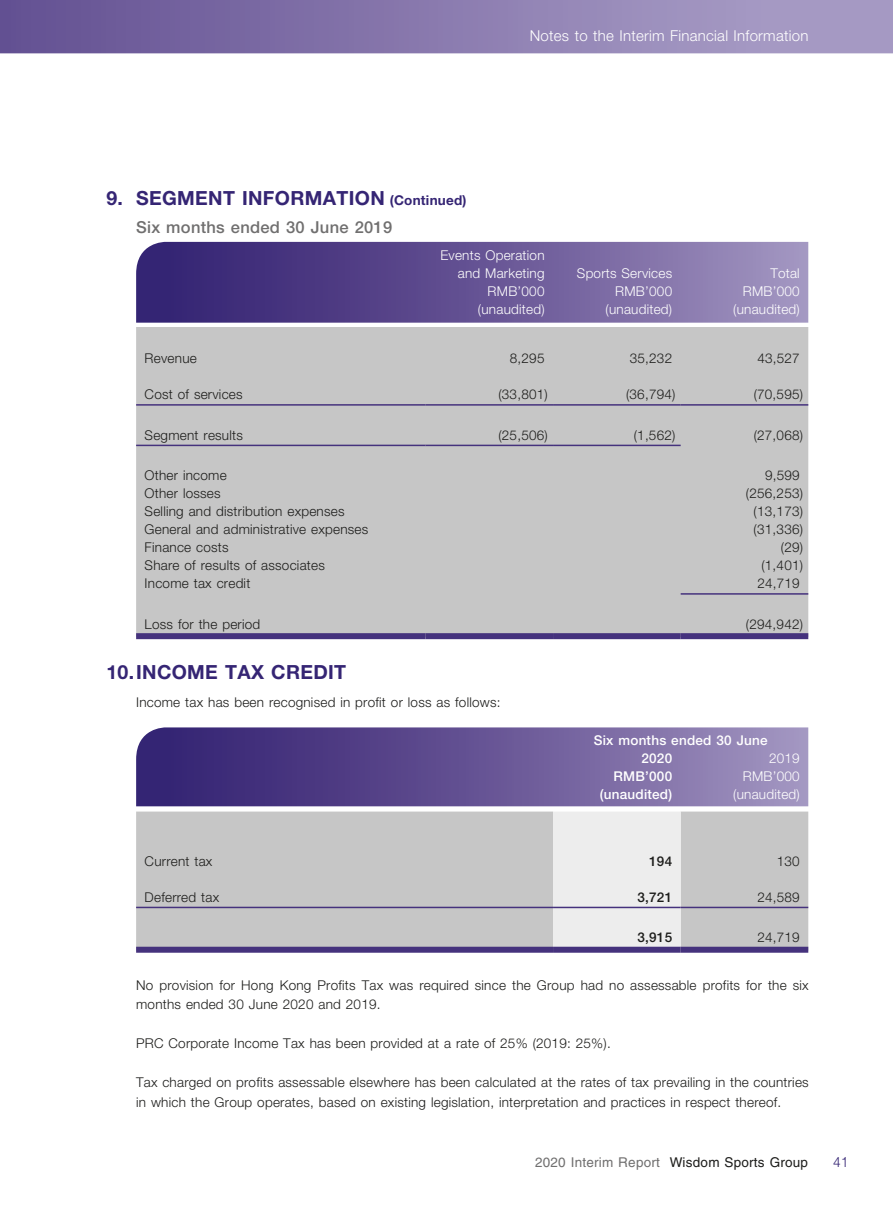
<style>
.page{position:relative;width:893px;height:1212px;background:#fff}
.page>*{position:absolute;margin:0;border:0;box-sizing:border-box;transform-origin:0 0}
.t1{font:700 19.5px "Helvetica Neue LT Std";letter-spacing:.015em;color:#352574}
.t2{font:500 16.5px "Helvetica Neue LT Std";letter-spacing:.015em;color:#706f6f}
.t3{font:300 15px "Helvetica Neue LT Std";letter-spacing:.015em;color:#fff}
.t4{font:300 14.25px "Helvetica LT Std";color:#352574;scale:.95 1}
.t5{font:300 13.5px/19.5px "Helvetica Neue LT Std";letter-spacing:.015em;color:#1d1d1b}
.t6{font:300 13.5px/18px "Helvetica Neue LT Std";letter-spacing:.015em;color:#fff;text-align:right}
.t7{font:500 13.5px/18px "Helvetica Neue LT Std";letter-spacing:.015em;color:#fff}
.t8{font:13.5px "Helvetica LT Std";letter-spacing:.015em;color:#706f6f}
.t9{font:500 13.5px "Helvetica Neue LT Std";letter-spacing:.015em;color:#1d1d1b}
.s1{font-size:13.5px}
.s2{color:#1d1d1b}
</style>
<div class="page">
<svg style="left:0;top:0;width:892px;height:53px;background:#897aae"></svg>
<div style="left:136px;top:327px;width:672px;height:306px;background:#c6c6c6"></div>
<svg style="left:136px;top:242px;width:672px;height:81px;background:#675796"></svg>
<hr style="left:136px;top:404px;width:289px;height:2px;background:#45327d">
<hr style="left:425px;top:404px;width:128px;height:2px;background:#45327d">
<hr style="left:553px;top:404px;width:127px;height:2px;background:#45327d">
<hr style="left:680px;top:404px;width:128px;height:2px;background:#45327d">
<hr style="left:136px;top:445px;width:289px;height:1px;background:#45327d">
<hr style="left:425px;top:445px;width:128px;height:1px;background:#45327d">
<hr style="left:553px;top:445px;width:127px;height:1px;background:#45327d">
<hr style="left:680px;top:593px;width:128px;height:2px;background:#45327d">
<div style="left:136px;top:633px;width:289px;height:6px;background:#45327d"></div>
<div style="left:425px;top:633px;width:128px;height:6px;background:#45327d"></div>
<div style="left:553px;top:633px;width:127px;height:6px;background:#45327d"></div>
<div style="left:680px;top:633px;width:128px;height:6px;background:#45327d"></div>
<div style="left:136px;top:812px;width:672px;height:135px;background:#c6c6c6"></div>
<div style="left:553px;top:812px;width:127px;height:135px;background:#ededed"></div>
<svg style="left:136px;top:727px;width:672px;height:79px;background:#685796"></svg>
<hr style="left:136px;top:907px;width:417px;height:1px;background:#45327d">
<hr style="left:553px;top:907px;width:127px;height:1px;background:#45327d">
<hr style="left:680px;top:907px;width:128px;height:1px;background:#45327d">
<div style="left:136px;top:947px;width:417px;height:6px;background:#45327d"></div>
<div style="left:553px;top:947px;width:127px;height:6px;background:#45327d"></div>
<div style="left:680px;top:947px;width:128px;height:6px;background:#45327d"></div>
<p class="t3" style="left:530px;top:31px;width:280px">Notes to the Interim Financial Information</p>
<h1 class="t1" style="left:106px;top:192px;width:362px">9. SEGMENT INFORMATION <span class="s1">(Continued)</span></h1>
<p class="t2" style="left:136px;top:222px;width:257px">Six months ended 30 June 2019</p>
<p class="t6" style="left:440px;top:247px;width:106px">Events Operation and Marketing</p>
<p class="t6" style="left:577px;top:265px;width:97px">Sports Services</p>
<p class="t6" style="left:770px;top:265px;width:31px">Total</p>
<p class="t6" style="left:487px;top:283px;width:58px">RMB’000</p>
<p class="t6" style="left:615px;top:283px;width:58px">RMB’000</p>
<p class="t6" style="left:742px;top:283px;width:58px">RMB’000</p>
<p class="t6" style="left:478px;top:301px;width:68px">(unaudited)</p>
<p class="t6" style="left:605px;top:301px;width:68px">(unaudited)</p>
<p class="t6" style="left:733px;top:301px;width:68px">(unaudited)</p>
<p class="t5" style="left:145px;top:350px;width:54px">Revenue</p>
<p class="t5" style="left:510px;top:350px;width:36px">8,295</p>
<p class="t5" style="left:629px;top:350px;width:44px">35,232</p>
<p class="t5" style="left:757px;top:350px;width:44px">43,527</p>
<p class="t5" style="left:145px;top:386px;width:99px">Cost of services</p>
<p class="t5" style="left:498px;top:386px;width:51px">(33,801)</p>
<p class="t5" style="left:626px;top:386px;width:51px">(36,794)</p>
<p class="t5" style="left:753px;top:386px;width:51px">(70,595)</p>
<p class="t5" style="left:145px;top:426px;width:100px">Segment results</p>
<p class="t5" style="left:498px;top:426px;width:51px">(25,506)</p>
<p class="t5" style="left:633px;top:426px;width:43px">(1,562)</p>
<p class="t5" style="left:753px;top:426px;width:51px">(27,068)</p>
<p class="t5" style="left:145px;top:467px;width:84px">Other income</p>
<p class="t5" style="left:765px;top:467px;width:36px">9,599</p>
<p class="t5" style="left:145px;top:485px;width:78px">Other losses</p>
<p class="t5" style="left:746px;top:485px;width:59px">(256,253)</p>
<p class="t5" style="left:145px;top:503px;width:201px">Selling and distribution expenses</p>
<p class="t5" style="left:753px;top:503px;width:51px">(13,173)</p>
<p class="t5" style="left:145px;top:521px;width:225px">General and administrative expenses</p>
<p class="t5" style="left:753px;top:521px;width:51px">(31,336)</p>
<p class="t5" style="left:145px;top:539px;width:86px">Finance costs</p>
<p class="t5" style="left:780px;top:539px;width:24px">(29)</p>
<p class="t5" style="left:145px;top:557px;width:182px">Share of results of associates</p>
<p class="t5" style="left:761px;top:557px;width:43px">(1,401)</p>
<p class="t5" style="left:145px;top:575px;width:107px">Income tax credit</p>
<p class="t5" style="left:757px;top:575px;width:44px">24,719</p>
<p class="t5" style="left:145px;top:615px;width:117px">Loss for the period</p>
<p class="t5" style="left:746px;top:615px;width:59px">(294,942)</p>
<h1 class="t1" style="left:106px;top:665px;width:241px">10. INCOME TAX CREDIT</h1>
<p class="t5" style="left:136px;top:694px;width:366px">Income tax has been recognised in profit or loss as follows:</p>
<p class="t7" style="left:641px;top:732px;width:128px;text-indent:-48px">Six months ended 30 June<br>2020</p>
<p class="t6" style="left:769px;top:750px;width:32px">2019</p>
<p class="t7" style="left:613px;top:768px;width:60px">RMB’000</p>
<p class="t6" style="left:742px;top:768px;width:58px">RMB’000</p>
<p class="t7" style="left:600px;top:786px;width:74px">(unaudited)</p>
<p class="t6" style="left:733px;top:786px;width:68px">(unaudited)</p>
<p class="t5" style="left:145px;top:852px;width:69px">Current tax</p>
<p class="t9" style="left:649px;top:856px;width:24px">194</p>
<p class="t5" style="left:776px;top:852px;width:24px">130</p>
<p class="t5" style="left:145px;top:888px;width:76px">Deferred tax</p>
<p class="t9" style="left:637px;top:892px;width:36px">3,721</p>
<p class="t5" style="left:757px;top:888px;width:44px">24,589</p>
<p class="t9" style="left:637px;top:932px;width:36px">3,915</p>
<p class="t5" style="left:757px;top:929px;width:44px">24,719</p>
<p class="t5" style="left:136px;top:976px;width:674px">No provision for Hong Kong Profits Tax was required since the Group had no assessable profits for the six months ended 30 June 2020 and 2019.</p>
<p class="t5" style="left:136px;top:1035px;width:476px">PRC Corporate Income Tax has been provided at a rate of 25% (2019: 25%).</p>
<p class="t5" style="left:136px;top:1074px;width:674px">Tax charged on profits assessable elsewhere has been calculated at the rates of tax prevailing in the countries in which the Group operates, based on existing legislation, interpretation and practices in respect thereof.</p>
<p class="t8" style="left:535px;top:1155px;width:274px">2020 Interim Report <span class="s2">Wisdom Sports Group</span></p>
<p class="t4" style="left:833px;top:1154px;width:18px">41</p>
</div>
